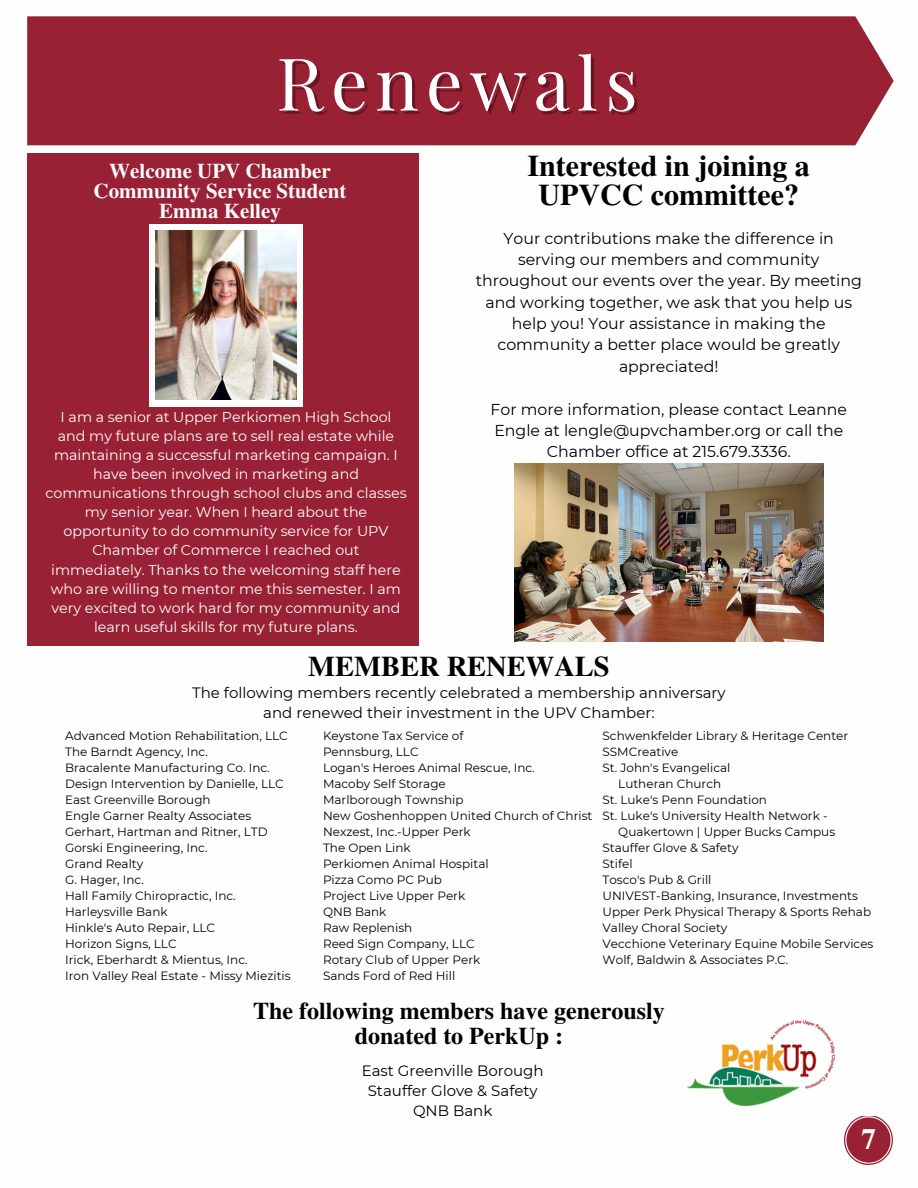
<style>
.page{position:relative;width:918px;height:1188px;background:#fff}
.page>*{position:absolute;margin:0;border:0;box-sizing:border-box;transform-origin:0 0}
.t1{font:72.9px "Playfair Display";letter-spacing:.1em;color:#fff}
.t2{font:700 30px/29.2px "Te X Gyre Termes";color:#000;text-align:center}
.t3{font:700 29.4px "Te X Gyre Termes";color:#fff}
.t4{font:700 28.5px "Te X Gyre Termes";color:#000}
.t5{font:700 24px/24.8px "Te X Gyre Termes";color:#000;text-align:center}
.t6{font:700 21px/20.2px "Te X Gyre Termes";color:#fefefe;text-align:center}
.t7{font:15.75px/21.3px "Montserrat";color:#000;text-align:center}
.t8{font:15px/20.2px "Montserrat";color:#000;text-align:center}
.t9{font:14.25px/19.2px "Montserrat";color:#fefefe;text-align:center}
.t10{font:12px "Montserrat";color:#000}
</style>
<div class="page">
<img style="left:844px;top:1116px;width:49px;height:48px">
<div style="left:848px;top:1118px;width:42px;height:44px;background:#992134;border-radius:50%"></div>
<div style="left:27px;top:16px;width:866px;height:129px;background:#992134"></div>
<img style="left:515px;top:464px;width:308px;height:177px">
<div style="left:27px;top:153px;width:392px;height:492px;background:#992135"></div>
<div style="left:149px;top:224px;width:154px;height:182px;background:#fefefe"></div>
<img style="left:156px;top:230px;width:140px;height:170px">
<img style="left:688px;top:1021px;width:146px;height:84px">
<h3 class="t1" style="left:276px;top:32px;width:363px">Renewals</h3>
<h1 class="t1" style="left:325px;top:32px;width:540px">Th Exchange</h1>
<h6 class="t6" style="left:94px;top:160px;width:255px">Welcome UPV Chamber<br>Community Service Student<br>Emma Kelley</h6>
<p class="t9" style="left:45px;top:407px;width:363px">I am a senior at Upper Perkiomen High School and my future plans are to sell real estate while maintaining a successful marketing campaign. I have been involved in marketing and communications through school clubs and classes my senior year. When I heard about the opportunity to do community service for UPV Chamber of Commerce I reached out immediately. Thanks to the welcoming staff here who are willing to mentor me this semester. I am very excited to work hard for my community and learn useful skills for my future plans.</p>
<p class="t2" style="left:528px;top:150px;width:284px">Interested in joining a<br>UPVCC committee?</p>
<p class="t7" style="left:476px;top:227px;width:388px">Your contributions make the difference in serving our members and community throughout our events over the year. By meeting and working together, we ask that you help us help you! Your assistance in making the community a better place would be greatly appreciated!</p>
<p class="t7" style="left:491px;top:398px;width:358px">For more information, please contact Leanne<br>Engle at lengle@upvchamber.org or call the<br>Chamber office at 215.679.3336.</p>
<h6 class="t4" style="left:308px;top:644px;width:303px">MEMBER RENEWALS</h6>
<h6 class="t8" style="left:192px;top:682px;width:535px">The following members recently celebrated a membership anniversary and renewed their investment in the UPV Chamber:</h6>
<p class="t10" style="left:65px;top:728px;width:224px">Advanced Motion Rehabilitation, LLC</p>
<h2 class="t10" style="left:65px;top:744px;width:144px">The Barndt Agency, Inc.</h2>
<h6 class="t10" style="left:65px;top:760px;width:206px">Bracalente Manufacturing Co. Inc.</h6>
<p class="t10" style="left:65px;top:776px;width:220px">Design Intervention by Danielle, LLC</p>
<p class="t10" style="left:65px;top:792px;width:147px">East Greenville Borough</p>
<p class="t10" style="left:65px;top:808px;width:188px">Engle Garner Realty Associates</p>
<p class="t10" style="left:65px;top:824px;width:204px">Gerhart, Hartman and Ritner, LTD</p>
<p class="t10" style="left:65px;top:840px;width:144px">Gorski Engineering, Inc.</p>
<p class="t10" style="left:65px;top:856px;width:80px">Grand Realty</p>
<p class="t10" style="left:65px;top:872px;width:80px">G. Hager, Inc.</p>
<p class="t10" style="left:65px;top:888px;width:172px">Hall Family Chiropractic, Inc.</p>
<p class="t10" style="left:65px;top:904px;width:104px">Harleysville Bank</p>
<p class="t10" style="left:65px;top:920px;width:152px">Hinkle's Auto Repair, LLC</p>
<p class="t10" style="left:65px;top:936px;width:113px">Horizon Signs, LLC</p>
<p class="t10" style="left:65px;top:952px;width:184px">Irick, Eberhardt &amp; Mientus, Inc.</p>
<p class="t10" style="left:65px;top:968px;width:227px">Iron Valley Real Estate - Missy Miezitis</p>
<p class="t10" style="left:323px;top:728px;width:142px">Keystone Tax Service of</p>
<p class="t10" style="left:323px;top:744px;width:97px">Pennsburg, LLC</p>
<p class="t10" style="left:323px;top:760px;width:213px">Logan's Heroes Animal Rescue, Inc.</p>
<p class="t10" style="left:323px;top:776px;width:124px">Macoby Self Storage</p>
<p class="t10" style="left:323px;top:792px;width:142px">Marlborough Township</p>
<p class="t10" style="left:323px;top:808px;width:271px">New Goshenhoppen United Church of Christ</p>
<p class="t10" style="left:323px;top:824px;width:149px">Nexzest, Inc.-Upper Perk</p>
<p class="t10" style="left:323px;top:840px;width:89px">The Open Link</p>
<p class="t10" style="left:323px;top:856px;width:167px">Perkiomen Animal Hospital</p>
<p class="t10" style="left:323px;top:872px;width:121px">Pizza Como PC Pub</p>
<p class="t10" style="left:323px;top:888px;width:144px">Project Live Upper Perk</p>
<p class="t10" style="left:323px;top:904px;width:65px">QNB Bank</p>
<p class="t10" style="left:323px;top:920px;width:91px">Raw Replenish</p>
<p class="t10" style="left:323px;top:936px;width:153px">Reed Sign Company, LLC</p>
<p class="t10" style="left:323px;top:952px;width:159px">Rotary Club of Upper Perk</p>
<p class="t10" style="left:323px;top:968px;width:134px">Sands Ford of Red Hill</p>
<p class="t10" style="left:603px;top:728px;width:247px">Schwenkfelder Library &amp; Heritage Center</p>
<p class="t10" style="left:603px;top:744px;width:77px">SSMCreative</p>
<p class="t10" style="left:603px;top:760px;width:129px">St. John's Evangelical</p>
<p class="t10" style="left:618px;top:776px;width:105px">Lutheran Church</p>
<p class="t10" style="left:603px;top:792px;width:166px">St. Luke's Penn Foundation</p>
<p class="t10" style="left:603px;top:808px;width:227px">St. Luke's University Health Network -</p>
<p class="t10" style="left:618px;top:824px;width:218px">Quakertown | Upper Bucks Campus</p>
<p class="t10" style="left:603px;top:840px;width:137px">Stauffer Glove &amp; Safety</p>
<p class="t10" style="left:603px;top:856px;width:32px">Stifel</p>
<p class="t10" style="left:603px;top:872px;width:110px">Tosco's Pub &amp; Grill</p>
<p class="t10" style="left:603px;top:888px;width:257px">UNIVEST-Banking, Insurance, Investments</p>
<p class="t10" style="left:603px;top:904px;width:270px">Upper Perk Physical Therapy &amp; Sports Rehab</p>
<p class="t10" style="left:603px;top:920px;width:126px">Valley Choral Society</p>
<p class="t10" style="left:603px;top:936px;width:272px">Vecchione Veterinary Equine Mobile Services</p>
<p class="t10" style="left:603px;top:952px;width:187px">Wolf, Baldwin &amp; Associates P.C.</p>
<h6 class="t5" style="left:253px;top:998px;width:413px">The following members have generously donated to PerkUp :</h6>
<p class="t8" style="left:362px;top:1060px;width:183px">East Greenville Borough<br>Stauffer Glove &amp; Safety<br>QNB Bank</p>
<h3 class="t3" style="left:862px;top:1116px;width:16px">7</h3>
</div>
